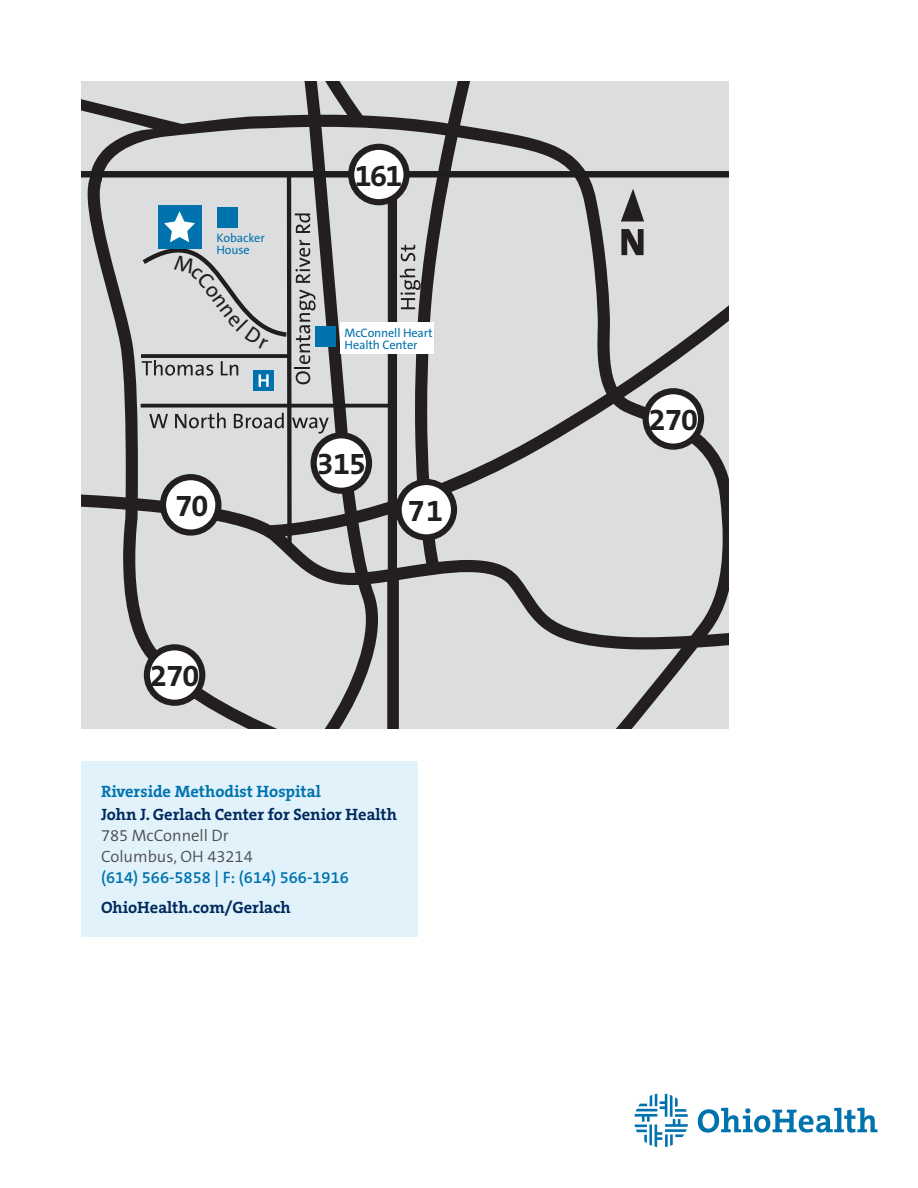
<style>
.page{position:relative;width:918px;height:1188px;background:#fff}
.page>*{position:absolute;margin:0;border:0;box-sizing:border-box;transform-origin:0 0}
.t1{font:700 30.75px "The Sans C5";letter-spacing:-.025em;color:#211e1e}
.t2{font:700 16.5px/22.5px "The Serif B W7";color:#00295c}
.t3{font:300 16.5px "The Sans C5";color:#4b4c4d}
.t4{font:600 16.5px "The Sans C5";color:#0073ae}
.t5{font:12.3px/12.3px "The Sans C5";letter-spacing:-.01em;color:#0073ae}
.s1{color:#0073ae}
</style>
<div class="page">
<div style="left:81px;top:761px;width:336px;height:176px;background:#e1f2fb"></div>
<svg style="left:81px;top:81px;width:648px;height:648px;background:#c0c0c2"></svg>
<div style="left:314px;top:435px;width:55px;height:56px;background:#fff;border-radius:50%"></div>
<div style="left:311px;top:432px;width:61px;height:62px;border:6px solid #231f20;border-radius:50%"></div>
<div style="left:147px;top:647px;width:55px;height:56px;background:#fff;border-radius:50%"></div>
<div style="left:144px;top:644px;width:61px;height:62px;border:6px solid #231f20;border-radius:50%"></div>
<div style="left:81px;top:171px;width:648px;height:7px;background:#201d1e"></div>
<div style="left:646px;top:391px;width:55px;height:56px;background:#fff;border-radius:50%"></div>
<div style="left:643px;top:388px;width:61px;height:62px;border:6px solid #231f20;border-radius:50%"></div>
<div style="left:399px;top:482px;width:55px;height:55px;background:#fff;border-radius:50%"></div>
<div style="left:396px;top:479px;width:61px;height:61px;border:6px solid #231f20;border-radius:50%"></div>
<div style="left:388px;top:177px;width:9px;height:552px;background:#231f20"></div>
<div style="left:351px;top:147px;width:56px;height:55px;background:#fff;border-radius:50%"></div>
<div style="left:348px;top:144px;width:62px;height:61px;border:6px solid #231f20;border-radius:50%"></div>
<svg style="left:329px;top:404px;width:59px;height:4px"></svg>
<div style="left:315px;top:326px;width:21px;height:21px;background:#0073ae"></div>
<div style="left:341px;top:323px;width:93px;height:31px;background:#fff"></div>
<svg style="left:634px;top:1094px;width:54px;height:53px"></svg>
<svg style="left:698px;top:1108px;width:180px;height:25px"></svg>
<svg style="left:138px;top:169px;width:191px;height:387px;background:#b8bcc0"></svg>
<p class="t5" style="left:216px;top:231px;width:50px">Kobacker<br>House</p>
<p class="t1" style="left:355px;top:155px;width:49px">161</p>
<p class="t5" style="left:345px;top:327px;width:90px">McConnell Heart<br>Health Center</p>
<p class="t1" style="left:317px;top:444px;width:51px">315</p>
<p class="t1" style="left:175px;top:486px;width:35px">70</p>
<p class="t1" style="left:408px;top:491px;width:37px">71</p>
<p class="t1" style="left:150px;top:656px;width:51px">270</p>
<h5 class="t2" style="left:101px;top:781px;width:297px"><span class="s1">Riverside Methodist Hospital<br></span>John J. Gerlach Center for Senior Health</h5>
<p class="t3" style="left:101px;top:825px;width:129px">785 McConnell Dr</p>
<p class="t3" style="left:101px;top:846px;width:153px">Columbus, OH 43214</p>
<p class="t4" style="left:101px;top:867px;width:249px">(614) 566-5858 | F: (614) 566-1916</p>
<h5 class="t2" style="left:101px;top:896px;width:191px">OhioHealth.com/Gerlach</h5>
<p class="t1" style="left:649px;top:400px;width:51px">270</p>
</div>
